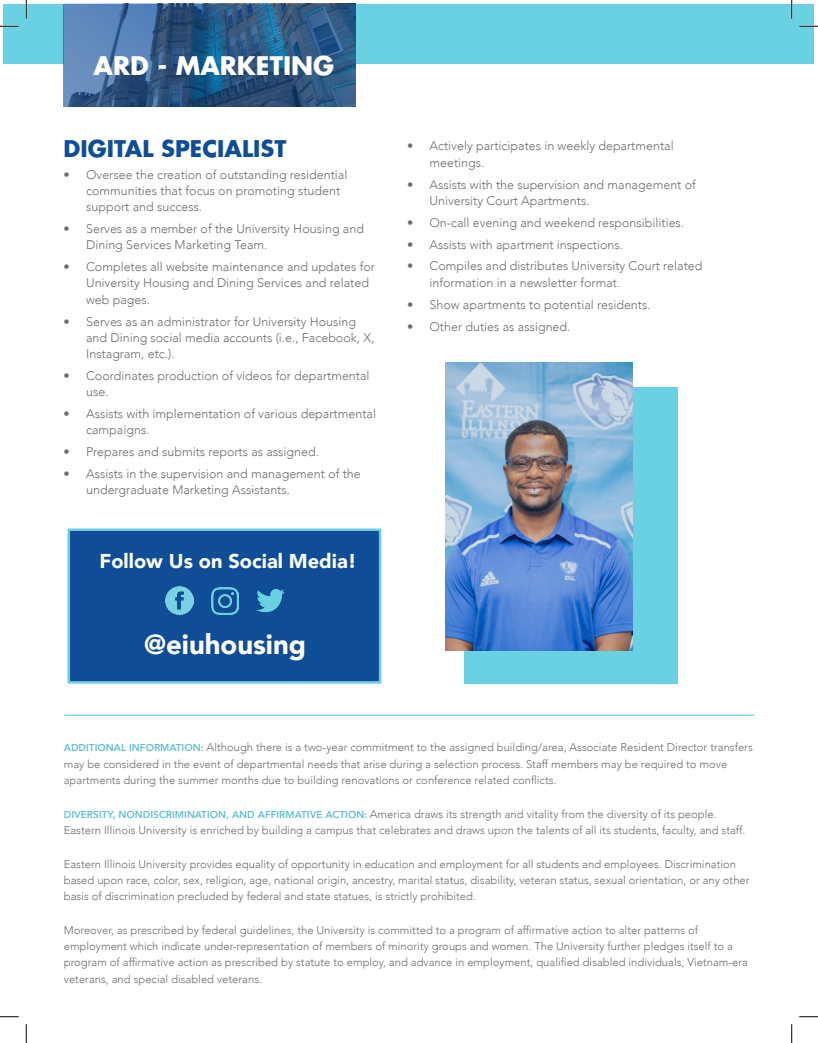
<style>
.page{position:relative;width:818px;height:1043px;background:#fff}
.page>*{position:absolute;margin:0;border:0;box-sizing:border-box;transform-origin:0 0}
.t1{font:900 27.5px "Avenir";color:#fff}
.t2{font:700 25px "Futura";color:#fff}
.t3{font:700 22.5px "Futura";color:#0f4d97}
.t4{font:900 20px "Avenir";color:#fff}
.t5{font:300 12.5px/16.2px "Avenir";color:#6c6d70}
.List{font:300 11.25px/16.2px "Avenir";color:#6c6d70}
.s1{font-weight:800;font-size:10px;color:#62bfd1}
</style>
<div class="page">
<div style="left:4px;top:4px;width:810px;height:60px;background:#6ad1e3"></div>
<svg style="left:64px;top:4px;width:292px;height:102px;background:#35608c"></svg>
<div style="left:464px;top:387px;width:213px;height:296px;background:#6ad1e3"></div>
<div style="left:69px;top:530px;width:311px;height:152px;background:#0f4d97"></div>
<div style="left:68px;top:528px;width:313px;height:155px;border:2px solid #6cccdf"></div>
<img style="left:211px;top:587px;width:28px;height:28px">
<img style="left:165px;top:586px;width:28px;height:28px">
<img style="left:257px;top:589px;width:28px;height:24px">
<svg style="left:445px;top:362px;width:187px;height:288px;background:#779ac8"></svg>
<hr style="left:64px;top:714px;width:690px;height:1px;background:#6ad1e3">
<svg style="left:0;top:25px;width:19px;height:2px"></svg>
<svg style="left:799px;top:25px;width:19px;height:2px"></svg>
<svg style="left:0;top:1016px;width:19px;height:1px"></svg>
<svg style="left:799px;top:1016px;width:19px;height:1px"></svg>
<svg style="left:25px;top:0;width:2px;height:19px"></svg>
<svg style="left:25px;top:1024px;width:2px;height:18px"></svg>
<svg style="left:791px;top:0;width:1px;height:19px"></svg>
<svg style="left:791px;top:1024px;width:1px;height:18px"></svg>
<p class="t2" style="left:93px;top:48px;width:242px">ARD - MARKETING</p>
<p class="t3" style="left:64px;top:133px;width:224px">DIGITAL SPECIALIST</p>
<p class="t5" style="left:86px;top:166px;width:263px;text-indent:-22px">• Oversee the creation of outstanding residential communities that focus on promoting student support and success.</p>
<p class="t5" style="left:86px;top:221px;width:279px;text-indent:-22px">• Serves as a member of the University Housing and<br>Dining Services Marketing Team.</p>
<p class="t5" style="left:86px;top:259px;width:290px;text-indent:-22px">• Completes all website maintenance and updates for<br>University Housing and Dining Services and related web pages.</p>
<p class="t5" style="left:86px;top:313px;width:289px;text-indent:-22px">• Serves as an administrator for University Housing and Dining social media accounts (i.e., Facebook, X,<br>Instagram, etc.).</p>
<p class="t5" style="left:86px;top:367px;width:285px;text-indent:-22px">• Coordinates production of videos for departmental use.</p>
<p class="t5" style="left:86px;top:406px;width:291px;text-indent:-22px">• Assists with implementation of various departmental campaigns.</p>
<p class="t5" style="left:64px;top:444px;width:257px">• Prepares and submits reports as assigned.</p>
<p class="t5" style="left:86px;top:466px;width:276px;text-indent:-22px">• Assists in the supervision and management of the undergraduate Marketing Assistants.</p>
<p class="t4" style="left:100px;top:544px;width:259px">Follow Us on Social Media!</p>
<p class="t1" style="left:144px;top:620px;width:164px">@eiuhousing</p>
<p class="t5" style="left:429px;top:138px;width:245px;text-indent:-22px">• Actively participates in weekly departmental meetings.</p>
<p class="t5" style="left:429px;top:176px;width:268px;text-indent:-22px">• Assists with the supervision and management of<br>University Court Apartments.</p>
<p class="t5" style="left:407px;top:214px;width:278px">• On-call evening and weekend responsibilities.</p>
<p class="t5" style="left:407px;top:236px;width:217px">• Assists with apartment inspections.</p>
<p class="t5" style="left:429px;top:258px;width:274px;text-indent:-22px">• Compiles and distributes University Court related information in a newsletter format.</p>
<p class="t5" style="left:407px;top:296px;width:245px">• Show apartments to potential residents.</p>
<p class="t5" style="left:407px;top:318px;width:165px">• Other duties as assigned.</p>
<p class="List" style="left:64px;top:739px;width:690px"><span class="s1">ADDITIONAL INFORMATION:</span> Although there is a two-year commitment to the assigned building/area, Associate Resident Director transfers may be considered in the event of departmental needs that arise during a selection process. Staff members may be required to move apartments during the summer months due to building renovations or conference related conflicts.</p>
<p class="List" style="left:64px;top:805px;width:683px"><span class="s1">DIVERSITY, NONDISCRIMINATION, AND AFFIRMATIVE ACTION:</span> America draws its strength and vitality from the diversity of its people.<br>Eastern Illinois University is enriched by building a campus that celebrates and draws upon the talents of all its students, faculty, and staff.</p>
<p class="List" style="left:64px;top:855px;width:687px">Eastern Illinois University provides equality of opportunity in education and employment for all students and employees. Discrimination based upon race, color, sex, religion, age, national origin, ancestry, marital status, disability, veteran status, sexual orientation, or any other basis of discrimination precluded by federal and state statues, is strictly prohibited.</p>
<p class="List" style="left:64px;top:921px;width:685px">Moreover, as prescribed by federal guidelines, the University is committed to a program of affirmative action to alter patterns of employment which indicate under-representation of members of minority groups and women. The University further pledges itself to a program of affirmative action as prescribed by statute to employ, and advance in employment, qualified disabled individuals, Vietnam-era veterans, and special disabled veterans.</p>
</div>
